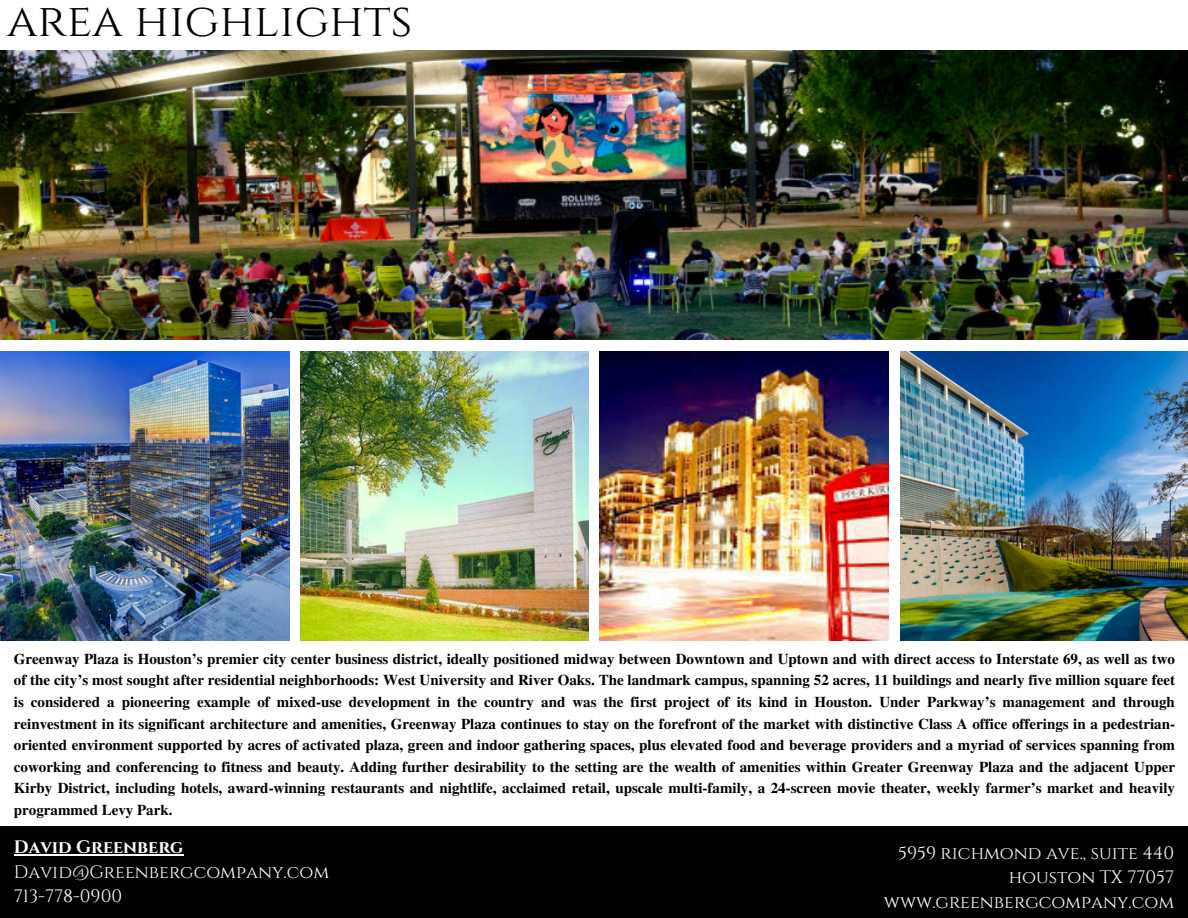
<style>
.page{position:relative;width:1188px;height:918px;background:#fff}
.page>*{position:absolute;margin:0;border:0;box-sizing:border-box;transform-origin:0 0}
.t1{font:46.5px "Cinzel";color:#000}
.t2{font:18px/24.8px "Cinzel";color:#fff;text-align:right}
.t3{font:700 15px/21.6px "Te X Gyre Termes";color:#000;text-align:justify}
.s1{font-weight:700}
</style>
<div class="page">
<img style="left:0;top:51px;width:1188px;height:289px">
<img style="left:0;top:351px;width:289px;height:289px">
<img style="left:300px;top:351px;width:288px;height:289px">
<img style="left:600px;top:351px;width:289px;height:289px">
<img style="left:900px;top:351px;width:288px;height:289px">
<div style="left:0;top:826px;width:1188px;height:92px;background:#000"></div>
<hr style="left:14px;top:854px;width:169px;height:1px;background:#fff">
<h2 class="t1" style="left:7px;top:-9px;width:407px">area highlights</h2>
<p class="t3" style="left:14px;top:647px;width:1163px">Greenway Plaza is Houston’s premier city center business district, ideally positioned midway between Downtown and Uptown and with direct access to Interstate 69, as well as two of the city’s most sought after residential neighborhoods: West University and River Oaks. The landmark campus, spanning 52 acres, 11 buildings and nearly five million square feet is considered a pioneering example of mixed-use development in the country and was the first project of its kind in Houston. Under Parkway’s management and through reinvestment in its significant architecture and amenities, Greenway Plaza continues to stay on the forefront of the market with distinctive Class A office offerings in a pedestrian&shy;oriented environment supported by acres of activated plaza, green and indoor gathering spaces, plus elevated food and beverage providers and a myriad of services spanning from coworking and conferencing to fitness and beauty. Adding further desirability to the setting are the wealth of amenities within Greater Greenway Plaza and the adjacent Upper Kirby District, including hotels, award-winning restaurants and nightlife, acclaimed retail, upscale multi-family, a 24-screen movie theater, weekly farmer’s market and heavily programmed Levy Park.</p>
<p class="t2" style="left:14px;top:835px;width:317px;text-align:left"><span class="s1">David Greenberg<br></span>David@Greenbergcompany.com<br>713-778-0900</p>
<h1 class="t2" style="left:884px;top:841px;width:292px">5959 richmond ave., suite 440 houston TX 77057 www.greenbergcompany.com</h1>
</div>
